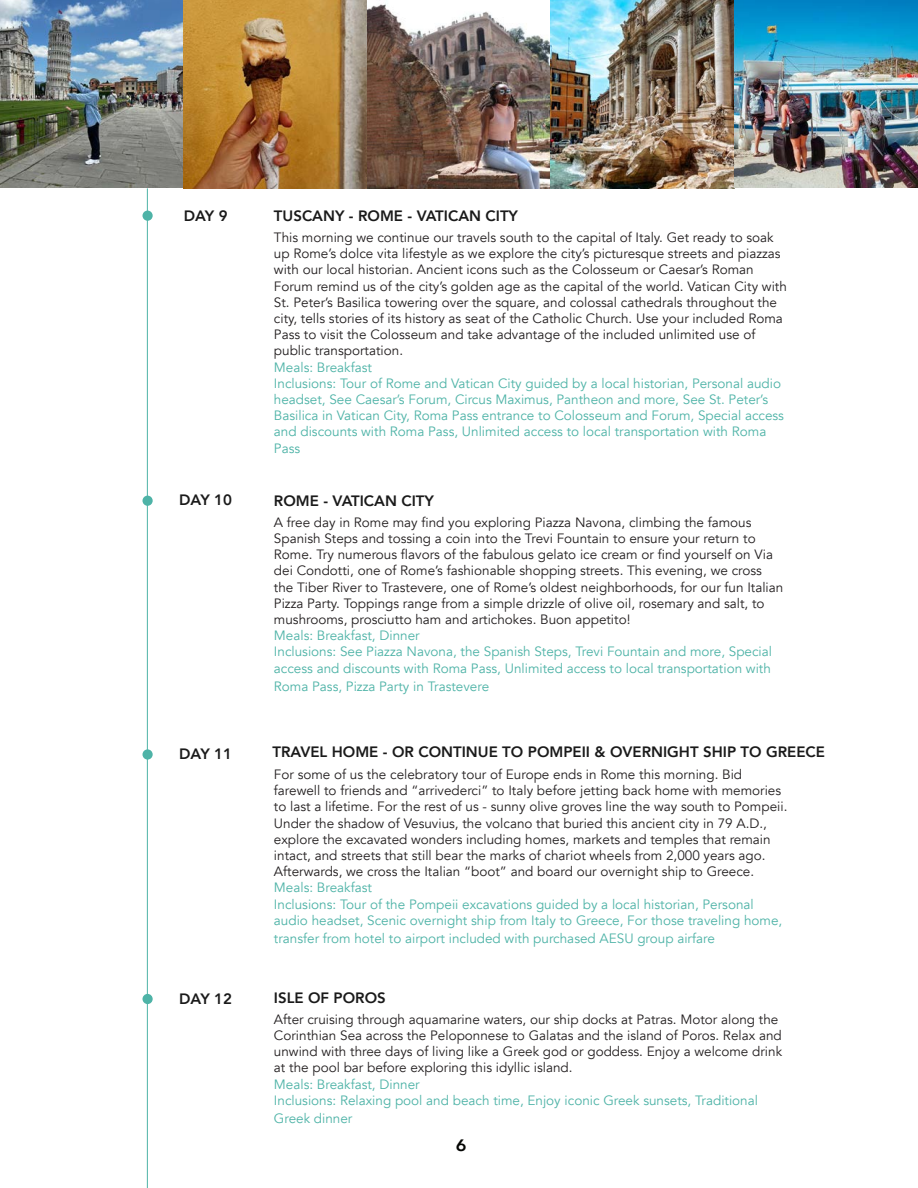
<style>
.page{position:relative;width:918px;height:1188px;background:#fff}
.page>*{position:absolute;margin:0;border:0;box-sizing:border-box;transform-origin:0 0}
.t1{font:800 16.5px "Avenir";color:#040503;scale:1.1 1}
.t2{font:800 15px "Avenir";color:#1a1a1a}
.t3{font:13.5px/16.2px "Avenir";color:#231f20}
.t4{font:13.5px/16.2px "Avenir";color:#4eb3a7}
</style>
<div class="page">
<hr style="left:147px;top:188px;width:1px;height:1000px;background:#4eb3a7">
<img style="left:0;top:0;width:918px;height:188px">
<div style="left:143px;top:211px;width:10px;height:10px;background:#4eb3a7;border-radius:50%"></div>
<div style="left:143px;top:496px;width:10px;height:10px;background:#4eb3a7;border-radius:50%"></div>
<div style="left:143px;top:749px;width:10px;height:11px;background:#4eb3a7;border-radius:50%"></div>
<div style="left:143px;top:994px;width:10px;height:10px;background:#4eb3a7;border-radius:50%"></div>
<p class="t2" style="left:184px;top:204px;width:45px">DAY 9</p>
<p class="t2" style="left:274px;top:204px;width:246px">TUSCANY - ROME - VATICAN CITY</p>
<p class="t3" style="left:274px;top:229px;width:514px">This morning we continue our travels south to the capital of Italy. Get ready to soak up Rome’s dolce vita lifestyle as we explore the city’s picturesque streets and piazzas with our local historian. Ancient icons such as the Colosseum or Caesar’s Roman Forum remind us of the city’s golden age as the capital of the world. Vatican City with St. Peter’s Basilica towering over the square, and colossal cathedrals throughout the city, tells stories of its history as seat of the Catholic Church. Use your included Roma Pass to visit the Colosseum and take advantage of the included unlimited use of public transportation.</p>
<p class="t4" style="left:274px;top:359px;width:512px">Meals: Breakfast<br>Inclusions: Tour of Rome and Vatican City guided by a local historian, Personal audio headset, See Caesar’s Forum, Circus Maximus, Pantheon and more, See St. Peter’s Basilica in Vatican City, Roma Pass entrance to Colosseum and Forum, Special access and discounts with Roma Pass, Unlimited access to local transportation with Roma Pass</p>
<p class="t2" style="left:179px;top:488px;width:54px">DAY 10</p>
<p class="t2" style="left:274px;top:489px;width:162px">ROME - VATICAN CITY</p>
<p class="t3" style="left:274px;top:514px;width:511px">A free day in Rome may find you exploring Piazza Navona, climbing the famous Spanish Steps and tossing a coin into the Trevi Fountain to ensure your return to Rome. Try numerous flavors of the fabulous gelato ice cream or find yourself on Via dei Condotti, one of Rome’s fashionable shopping streets. This evening, we cross the Tiber River to Trastevere, one of Rome’s oldest neighborhoods, for our fun Italian Pizza Party. Toppings range from a simple drizzle of olive oil, rosemary and salt, to mushrooms, prosciutto ham and artichokes. Buon appetito!</p>
<p class="t4" style="left:274px;top:628px;width:500px">Meals: Breakfast, Dinner<br>Inclusions: See Piazza Navona, the Spanish Steps, Trevi Fountain and more, Special access and discounts with Roma Pass, Unlimited access to local transportation with</p>
<p class="t4" style="left:274px;top:678px;width:217px">Roma Pass, Pizza Party in Trastevere</p>
<p class="t2" style="left:179px;top:742px;width:54px">DAY 11</p>
<p class="t2" style="left:272px;top:740px;width:554px">TRAVEL HOME - OR CONTINUE TO POMPEII &amp; OVERNIGHT SHIP TO GREECE</p>
<p class="t3" style="left:274px;top:767px;width:515px">For some of us the celebratory tour of Europe ends in Rome this morning. Bid farewell to friends and “arrivederci” to Italy before jetting back home with memories to last a lifetime. For the rest of us - sunny olive groves line the way south to Pompeii.<br>Under the shadow of Vesuvius, the volcano that buried this ancient city in 79 A.D., explore the excavated wonders including homes, markets and temples that remain intact, and streets that still bear the marks of chariot wheels from 2,000 years ago.<br>Afterwards, we cross the Italian “boot” and board our overnight ship to Greece.</p>
<p class="t4" style="left:274px;top:880px;width:510px">Meals: Breakfast<br>Inclusions: Tour of the Pompeii excavations guided by a local historian, Personal audio headset, Scenic overnight ship from Italy to Greece, For those traveling home,</p>
<p class="t4" style="left:274px;top:930px;width:442px">transfer from hotel to airport included with purchased AESU group airfare</p>
<p class="t2" style="left:179px;top:987px;width:54px">DAY 12</p>
<p class="t2" style="left:274px;top:986px;width:113px">ISLE OF POROS</p>
<p class="t3" style="left:274px;top:1011px;width:510px">After cruising through aquamarine waters, our ship docks at Patras. Motor along the Corinthian Sea across the Peloponnese to Galatas and the island of Poros. Relax and unwind with three days of living like a Greek god or goddess. Enjoy a welcome drink at the pool bar before exploring this idyllic island.</p>
<p class="t4" style="left:274px;top:1076px;width:486px">Meals: Breakfast, Dinner<br>Inclusions: Relaxing pool and beach time, Enjoy iconic Greek sunsets, Traditional</p>
<p class="t4" style="left:274px;top:1110px;width:80px">Greek dinner</p>
<p class="t1" style="left:456px;top:1132px;width:11px">6</p>
</div>
